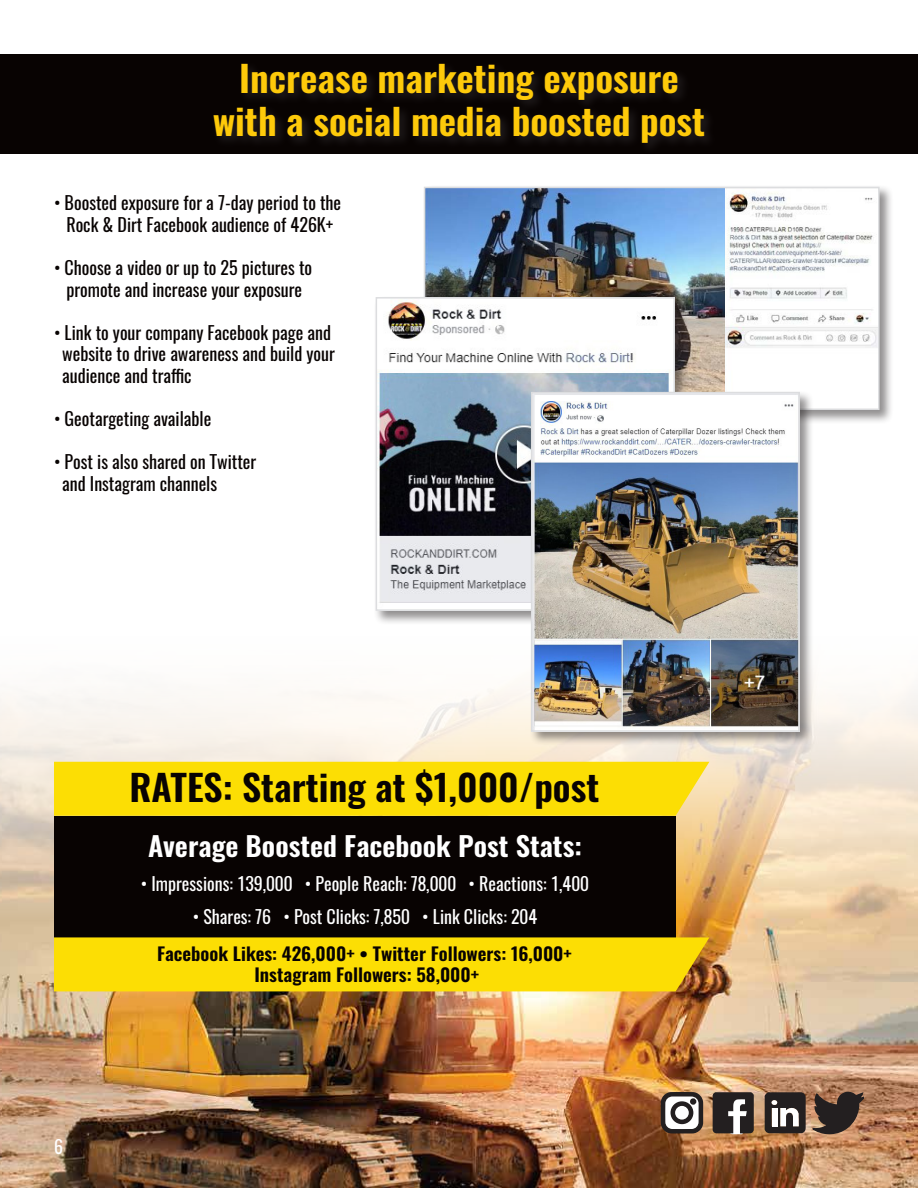
<style>
.page{position:relative;width:918px;height:1188px;background:#fff}
.page>*{position:absolute;margin:0;border:0;box-sizing:border-box;transform-origin:0 0}
.t1{font:600 36px "Oswald";color:#feca0a;scale:1.05 1}
.t2{font:600 36px "Oswald";color:#080302;scale:1.05 1}
.t3{font:600 27px "Oswald";color:#fff;scale:1.05 1}
.t4{font:18px "Oswald";color:#080302}
.t5{font:18px "Oswald";color:#fff}
.t6{font:600 18px "Oswald";color:#080302;scale:1.05 1}
</style>
<div class="page">
<div style="left:0;top:54px;width:918px;height:99px;background:#080302"></div>
<img style="left:0;top:684px;width:918px;height:504px">
<div style="left:211px;top:60px;width:506px;height:96px;background:linear-gradient(to right,#140f0e,#140f0f)"></div>
<div style="left:54px;top:816px;width:622px;height:121px;background:#080302"></div>
<div style="left:54px;top:762px;width:655px;height:54px;background:#fcde04"></div>
<div style="left:54px;top:937px;width:655px;height:54px;background:#fcde04"></div>
<svg style="left:765px;top:1092px;width:41px;height:41px"></svg>
<svg style="left:713px;top:1092px;width:41px;height:42px"></svg>
<svg style="left:812px;top:1092px;width:52px;height:42px;background:#5b4538"></svg>
<svg style="left:661px;top:1092px;width:42px;height:41px"></svg>
<div style="left:422px;top:185px;width:472px;height:239px;background:#231f20;opacity:.5"></div>
<img style="left:724px;top:190px;width:153px;height:217px">
<img style="left:427px;top:190px;width:297px;height:200px">
<div style="left:424px;top:187px;width:456px;height:223px;border:2px solid #dcdddf"></div>
<div style="left:374px;top:295px;width:315px;height:330px;background:#231f20;opacity:.5"></div>
<img style="left:379px;top:300px;width:293px;height:308px">
<div style="left:376px;top:297px;width:299px;height:314px;border:2px solid #dcdddf"></div>
<div style="left:529px;top:390px;width:286px;height:356px;background:#231f20;opacity:.5"></div>
<img style="left:534px;top:395px;width:263px;height:334px">
<div style="left:531px;top:392px;width:269px;height:340px;border:2px solid #dcdddf"></div>
<p class="t1" style="left:239px;top:59px;width:420px">Increase marketing exposure</p>
<p class="t1" style="left:213px;top:102px;width:471px">with a social media boosted post</p>
<p class="t4" style="left:54px;top:190px;width:289px">• Boosted exposure for a 7-day period to the</p>
<p class="t4" style="left:66px;top:212px;width:268px">Rock &amp; Dirt Facebook audience of 426K+</p>
<p class="t4" style="left:54px;top:255px;width:260px">• Choose a video or up to 25 pictures to</p>
<p class="t4" style="left:66px;top:277px;width:237px">promote and increase your exposure</p>
<p class="t4" style="left:54px;top:320px;width:279px">• Link to your company Facebook page and</p>
<p class="t4" style="left:62px;top:342px;width:274px">website to drive awareness and build your</p>
<p class="t4" style="left:62px;top:363px;width:131px">audience and traffic</p>
<p class="t4" style="left:54px;top:406px;width:159px">• Geotargeting available</p>
<p class="t4" style="left:54px;top:450px;width:204px">• Post is also shared on Twitter</p>
<p class="t4" style="left:62px;top:471px;width:156px">and Instagram channels</p>
<p class="t2" style="left:130px;top:768px;width:449px">RATES: Starting at $1,000/post</p>
<p class="t3" style="left:148px;top:832px;width:415px">Average Boosted Facebook Post Stats:</p>
<p class="t5" style="left:141px;top:871px;width:450px">• Impressions: 139,000 • People Reach: 78,000 • Reactions: 1,400</p>
<p class="t5" style="left:193px;top:904px;width:346px">• Shares: 76 • Post Clicks: 7,850 • Link Clicks: 204</p>
<p class="t5" style="left:54px;top:1134px;width:10px">6</p>
<p class="t6" style="left:157px;top:944px;width:397px">Facebook Likes: 426,000+ • Twitter Followers: 16,000+</p>
<p class="t6" style="left:255px;top:965px;width:216px">Instagram Followers: 58,000+</p>
</div>
